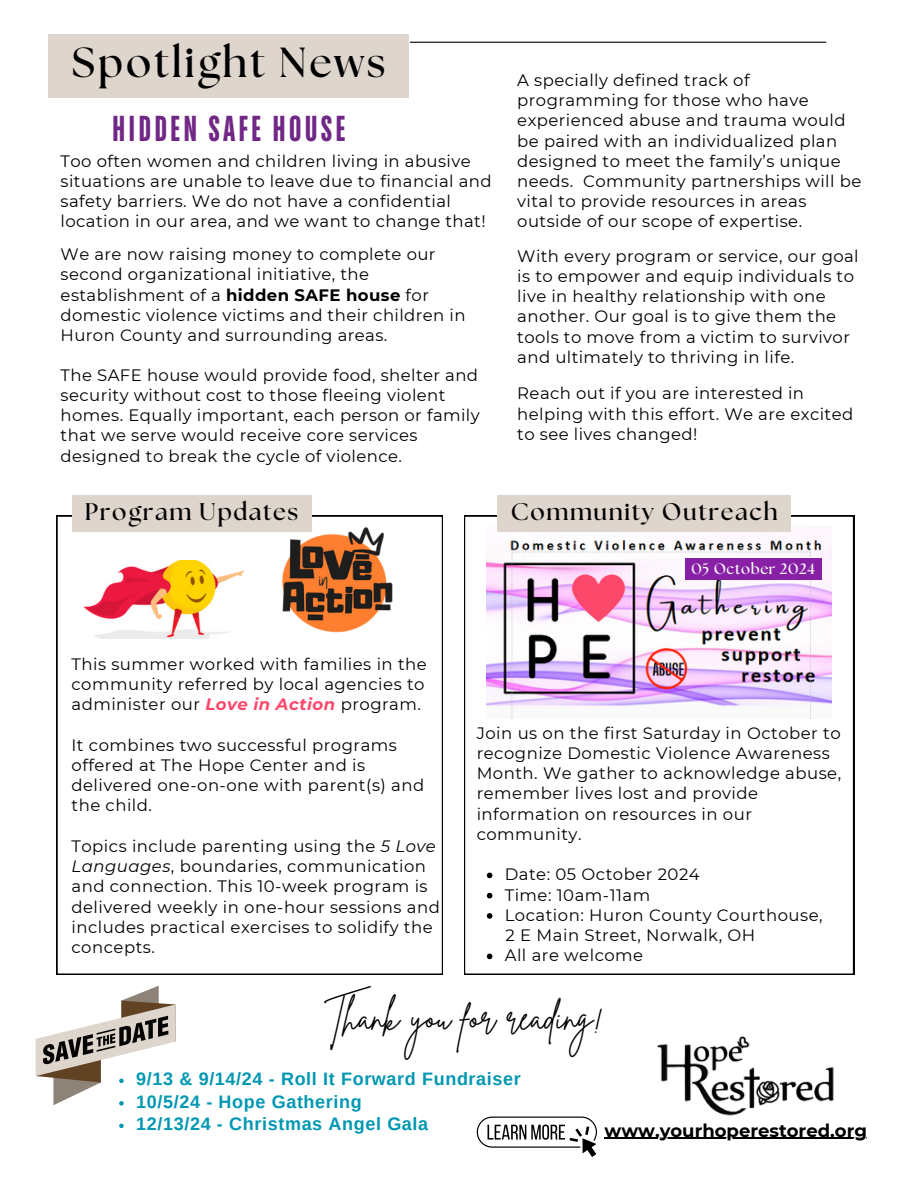
<style>
.page{position:relative;width:918px;height:1188px;background:#fff}
.page>*{position:absolute;margin:0;border:0;box-sizing:border-box;transform-origin:0 0}
.t1{font:700 42px "The Seasons";letter-spacing:.065em;color:#000}
.t2{font:700 36px "TT Bluescreens";letter-spacing:.085em;color:#702785}
.t3{font:35.85px "Brittany Signature";color:#000}
.t4{font:700 24px "The Seasons";letter-spacing:.065em;color:#000}
.t5{font:700 18px "Arimo";letter-spacing:.035em;color:#0097b2}
.t6{font:700 18px "Montserrat";color:#000}
.t7{font:16.5px/20.1px "Montserrat";letter-spacing:.025em;color:#000}
.t8{font:700 15px "The Seasons";letter-spacing:.04em;color:#fff}
.s1{font-weight:700}
.s2{font-weight:700;font-style:italic;color:#fc486b}
.s3{font-style:italic}
</style>
<div class="page">
<svg style="left:464px;top:516px;width:390px;height:459px"></svg>
<svg style="left:57px;top:516px;width:385px;height:459px"></svg>
<img style="left:657px;top:1036px;width:177px;height:80px">
<hr style="left:605px;top:1138px;width:262px;height:1px;background:#000">
<img style="left:487px;top:525px;width:345px;height:194px">
<img style="left:263px;top:515px;width:138px;height:134px">
<img style="left:84px;top:561px;width:159px;height:77px">
<svg style="left:477px;top:1117px;width:120px;height:40px"></svg>
<div style="left:685px;top:558px;width:136px;height:22px;background:#8720a5"></div>
<div style="left:498px;top:495px;width:293px;height:37px;background:#ded5cc"></div>
<svg style="left:487px;top:873px;width:5px;height:5px"></svg>
<svg style="left:487px;top:893px;width:5px;height:5px"></svg>
<svg style="left:487px;top:913px;width:5px;height:6px"></svg>
<svg style="left:487px;top:954px;width:5px;height:5px"></svg>
<div style="left:72px;top:495px;width:240px;height:37px;background:#ded5cc"></div>
<svg style="left:36px;top:986px;width:139px;height:120px"></svg>
<svg style="left:119px;top:1124px;width:5px;height:4px"></svg>
<div style="left:49px;top:34px;width:360px;height:63px;background:#ded5cc"></div>
<hr style="left:410px;top:42px;width:416px;height:1px;background:#000">
<p class="t1" style="left:72px;top:44px;width:315px">Spotlight News</p>
<p class="t2" style="left:112px;top:112px;width:235px">HIDDEN SAFE HOUSE</p>
<h1 class="t7" style="left:61px;top:151px;width:433px">Too often women and children living in abusive situations are unable to leave due to financial and safety barriers. We do not have a confidential location in our area, and we want to change that!</h1>
<p class="t7" style="left:61px;top:244px;width:406px">We are now raising money to complete our second organizational initiative, the establishment of a <span class="s1">hidden SAFE house</span> for domestic violence victims and their children in Huron County and surrounding areas.</p>
<p class="t7" style="left:61px;top:365px;width:421px">The SAFE house would provide food, shelter and security without cost to those fleeing violent homes. Equally important, each person or family that we serve would receive core services designed to break the cycle of violence.</p>
<h3 class="t4" style="left:85px;top:500px;width:215px">Program Updates</h3>
<p class="t7" style="left:517px;top:70px;width:345px">A specially defined track of programming for those who have experienced abuse and trauma would be paired with an individualized plan designed to meet the family’s unique needs. Community partnerships will be vital to provide resources in areas outside of our scope of expertise.</p>
<p class="t7" style="left:517px;top:246px;width:343px">With every program or service, our goal is to empower and equip individuals to live in healthy relationship with one another. Our goal is to give them the tools to move from a victim to survivor and ultimately to thriving in life.</p>
<p class="t7" style="left:517px;top:383px;width:337px">Reach out if you are interested in helping with this effort. We are excited to see lives changed!</p>
<p class="t4" style="left:511px;top:500px;width:268px">Community Outreach</p>
<p class="t8" style="left:691px;top:562px;width:125px">05 October 2024</p>
<p class="t7" style="left:72px;top:654px;width:357px">This summer worked with families in the community referred by local agencies to administer our <span class="s2">Love in Action</span> program.</p>
<p class="t7" style="left:72px;top:735px;width:354px">It combines two successful programs offered at The Hope Center and is delivered one-on-one with parent(s) and the child.</p>
<p class="t7" style="left:72px;top:836px;width:370px">Topics include parenting using the <span class="s3">5 Love Languages</span>, boundaries, communication and connection. This 10-week program is delivered weekly in one-hour sessions and includes practical exercises to solidify the concepts.</p>
<p class="t7" style="left:477px;top:723px;width:366px">Join us on the first Saturday in October to recognize Domestic Violence Awareness<br>Month. We gather to acknowledge abuse, remember lives lost and provide information on resources in our community.</p>
<p class="t7" style="left:505px;top:864px;width:319px">Date: 05 October 2024<br>Time: 10am-11am<br>Location: Huron County Courthouse,<br>2 E Main Street, Norwalk, OH<br>All are welcome</p>
<p class="t3" style="left:325px;top:994px;width:281px">Thank you for reading!</p>
<p class="t5" style="left:136px;top:1069px;width:386px">9/13 &amp; 9/14/24 - Roll It Forward Fundraiser</p>
<p class="t5" style="left:136px;top:1092px;width:227px">10/5/24 - Hope Gathering</p>
<p class="t5" style="left:136px;top:1114px;width:294px">12/13/24 - Christmas Angel Gala</p>
<h2 class="t6" style="left:605px;top:1119px;width:264px">www.yourhoperestored.org</h2>
</div>
